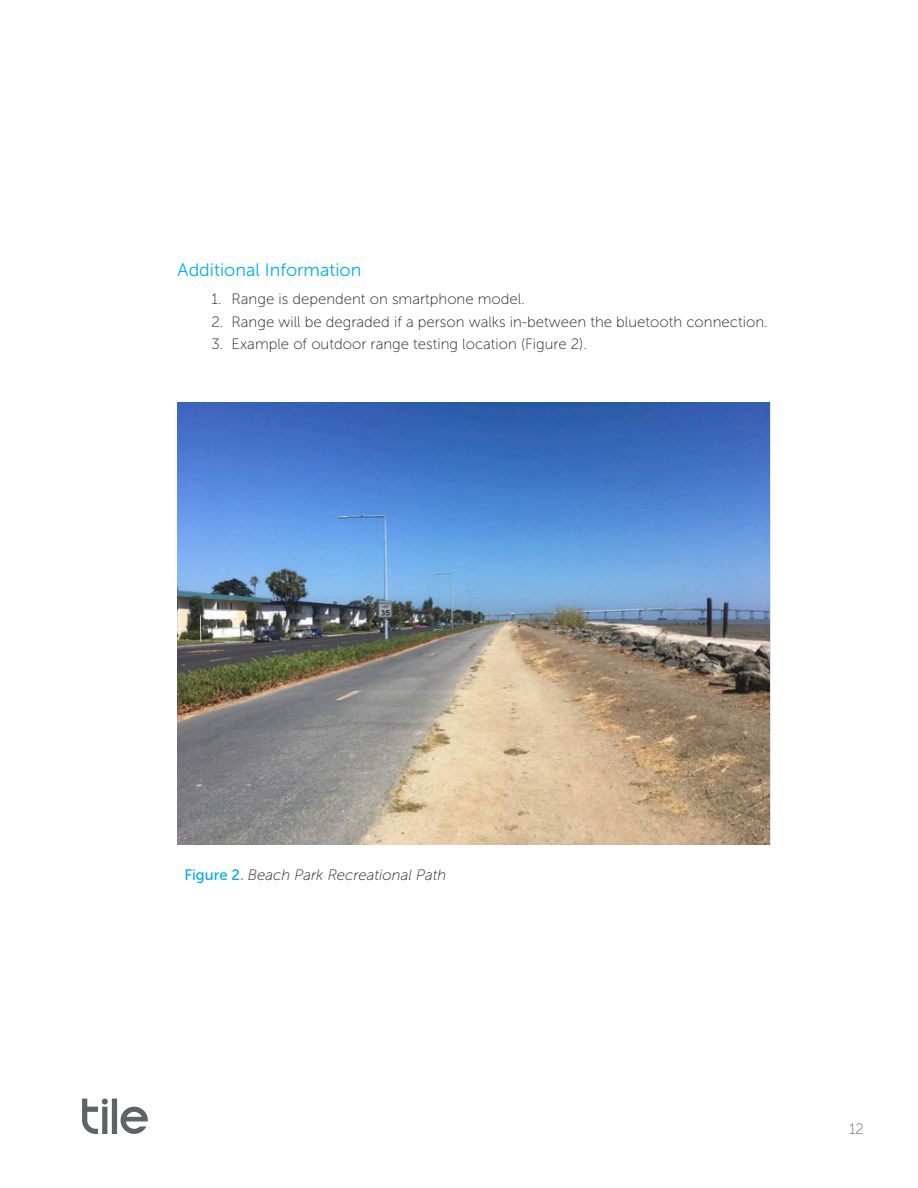
<style>
.page{position:relative;width:918px;height:1188px;background:#fff}
.page>*{position:absolute;margin:0;border:0;box-sizing:border-box;transform-origin:0 0}
.t1{font:18px "Museo Sans 300";color:#00aeef}
.t2{font:15px "Museo Sans 100";color:#231f20}
.t3{font:italic 15px "Museo Sans 100";color:#231f20}
.t4{font:15px "Museo Sans 100";color:#65656a}
.s1{font-family:"Museo Sans 500";font-style:normal;color:#00a9ea}
</style>
<div class="page">
<svg style="left:82px;top:1099px;width:66px;height:35px"></svg>
<img style="left:178px;top:403px;width:592px;height:442px">
<p class="t1" style="left:178px;top:260px;width:185px">Additional Information</p>
<p class="t2" style="left:211px;top:291px;width:315px">1. Range is dependent on smartphone model.</p>
<p class="t2" style="left:211px;top:314px;width:558px">2. Range will be degraded if a person walks in-between the bluetooth connection.</p>
<p class="t2" style="left:211px;top:336px;width:377px">3. Example of outdoor range testing location (Figure 2).</p>
<p class="t3" style="left:184px;top:866px;width:263px"><span class="s1">Figure 2.</span> Beach Park Recreational Path</p>
<p class="t4" style="left:849px;top:1120px;width:16px">12</p>
</div>
